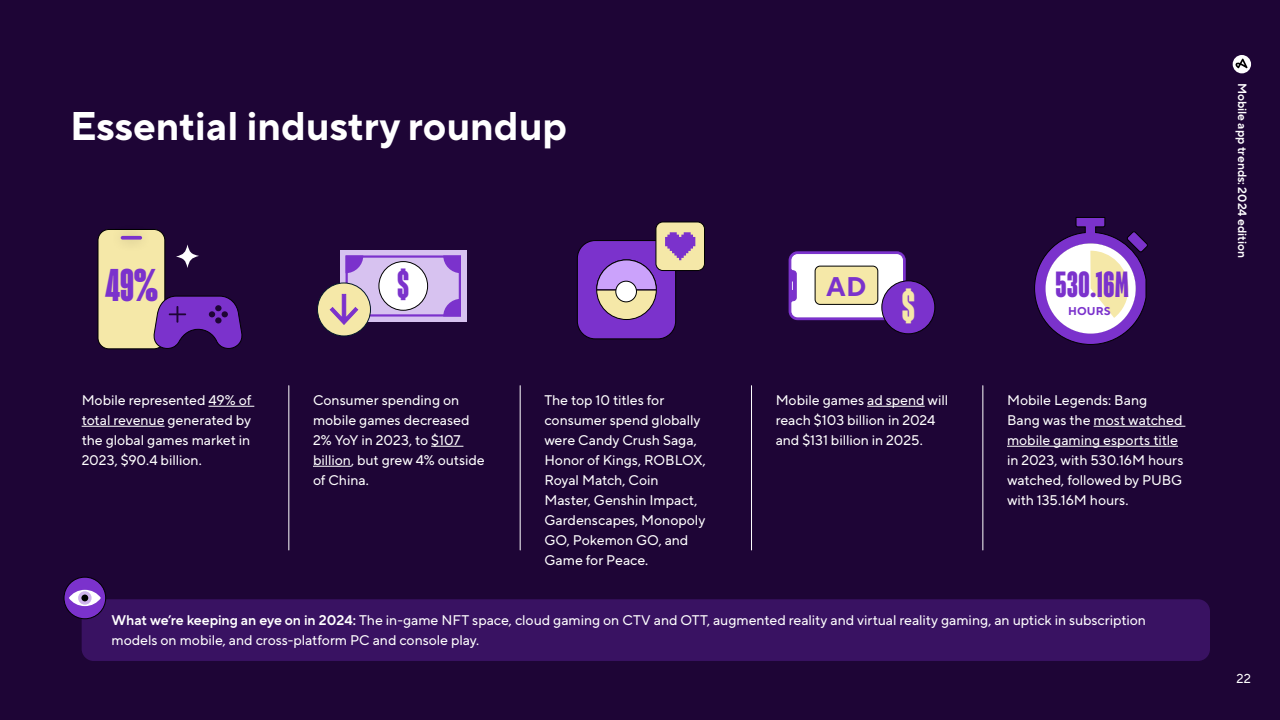
<style>
.page{position:relative;width:1280px;height:720px;background:#1e0536}
.page>*{position:absolute;margin:0;border:0;box-sizing:border-box;transform-origin:0 0}
.t1{font:700 40px "TT Norms Pro Adjust";color:#fff}
.t2{font:700 condensed 39.1px "Placard Next";color:#7b32cc}
.t3{font:700 condensed 36.7px "Placard Next";color:#f5e8a8}
.t4{font:700 condensed 33.3px "Placard Next";color:#7b32cc}
.t5{font:700 condensed 31px "Placard Next";letter-spacing:.025em;color:#7b32cc}
.t6{font:700 27px "TT Norms Pro";color:#7b32cc}
.t7{font:14px/20px "TT Norms Pro Adjust";letter-spacing:-.005em;color:#fff}
.t8{font:13px "TT Norms Pro Adjust";color:#fff}
.t9{font:12px "TT Norms Pro Adjust D Bold";letter-spacing:-.005em;color:#fff}
.t10{font:700 11.3px "TT Norms Pro";color:#7b32cc}
.s1{font-family:"TT Norms Pro Adjust D Bold"}
</style>
<div class="page">
<div style="left:1233px;top:55px;width:18px;height:18px;background:#fff;border-radius:50%"></div>
<svg style="left:1235px;top:59px;width:13px;height:9px"></svg>
<svg style="left:789px;top:251px;width:117px;height:69px;background:#decfed"></svg>
<div style="left:815px;top:266px;width:63px;height:38px;background:#f5e8a8;border-radius:5px"></div>
<div style="left:815px;top:266px;width:63px;height:39px;border:1px solid #000;border-radius:5px"></div>
<div style="left:98px;top:229px;width:67px;height:120px;background:#f5e8a8;border-radius:11px"></div>
<div style="left:98px;top:229px;width:67px;height:120px;border:1px solid #000;border-radius:11px"></div>
<div style="left:110px;top:224px;width:43px;height:28px;background:#000;opacity:.25"></div>
<svg style="left:121px;top:236px;width:21px;height:4px"></svg>
<hr style="left:289px;top:386px;width:1px;height:164px;background:#fff">
<hr style="left:520px;top:386px;width:1px;height:164px;background:#fff">
<hr style="left:751px;top:386px;width:1px;height:164px;background:#fff">
<hr style="left:983px;top:386px;width:1px;height:164px;background:#fff">
<hr style="left:208px;top:406px;width:46px;height:1px;background:#fff">
<hr style="left:82px;top:426px;width:83px;height:1px;background:#fff">
<hr style="left:867px;top:406px;width:58px;height:1px;background:#fff">
<hr style="left:1094px;top:426px;width:91px;height:1px;background:#fff">
<hr style="left:1007px;top:446px;width:171px;height:1px;background:#fff">
<hr style="left:431px;top:446px;width:32px;height:1px;background:#fff">
<hr style="left:313px;top:466px;width:38px;height:1px;background:#fff">
<div style="left:82px;top:599px;width:1128px;height:62px;background:#391262;border-radius:12px"></div>
<div style="left:64px;top:577px;width:42px;height:42px;background:#7b32cc;border-radius:50%"></div>
<div style="left:64px;top:577px;width:42px;height:42px;border:1px solid #000;border-radius:50%"></div>
<svg style="left:69px;top:590px;width:32px;height:16px"></svg>
<svg style="left:78px;top:591px;width:14px;height:14px"></svg>
<div style="left:81px;top:595px;width:7px;height:6px;background:#000;border-radius:50%"></div>
<div style="left:577px;top:241px;width:99px;height:98px;background:#7b32cc;border-radius:18px"></div>
<div style="left:577px;top:240px;width:99px;height:99px;border:1px solid #000;border-radius:18px"></div>
<div style="left:597px;top:260px;width:59px;height:60px;background:#f5e8a8;border-radius:50%"></div>
<svg style="left:596px;top:259px;width:61px;height:32px"></svg>
<hr style="left:596px;top:289px;width:61px;height:1px;background:#1e0536">
<div style="left:616px;top:281px;width:20px;height:21px;background:#fff;border-radius:50%"></div>
<div style="left:615px;top:281px;width:22px;height:21px;border:1px solid #000;border-radius:50%"></div>
<svg style="left:153px;top:295px;width:90px;height:54px"></svg>
<div style="left:340px;top:250px;width:127px;height:72px;background:#d7c2f0"></div>
<div style="left:379px;top:262px;width:49px;height:48px;background:#fff;border-radius:50%"></div>
<div style="left:378px;top:261px;width:50px;height:50px;border:1px solid #000;border-radius:50%"></div>
<div style="left:346px;top:255px;width:115px;height:62px;border:2px solid #7b32cc"></div>
<svg style="left:346px;top:255px;width:17px;height:18px"></svg>
<svg style="left:443px;top:255px;width:18px;height:18px"></svg>
<svg style="left:443px;top:299px;width:18px;height:18px"></svg>
<div style="left:318px;top:283px;width:52px;height:53px;background:#f5e8a8;border-radius:50%"></div>
<div style="left:317px;top:282px;width:54px;height:54px;border:1px solid #04182b;border-radius:50%"></div>
<svg style="left:330px;top:294px;width:29px;height:31px"></svg>
<svg style="left:176px;top:244px;width:23px;height:24px"></svg>
<div style="left:882px;top:281px;width:53px;height:53px;background:#7b32cc;border-radius:50%"></div>
<div style="left:881px;top:280px;width:54px;height:54px;border:1px solid #000;border-radius:50%"></div>
<div style="left:656px;top:222px;width:48px;height:49px;background:#f5e8a8;border-radius:7px"></div>
<div style="left:655px;top:221px;width:50px;height:50px;border:1px solid #000;border-radius:7px"></div>
<svg style="left:665px;top:232px;width:30px;height:28px"></svg>
<svg style="left:1034px;top:217px;width:114px;height:128px"></svg>
<h1 class="t1" style="left:70px;top:96px;width:499px">Essential industry roundup</h1>
<h2 class="t2" style="left:105px;top:262px;width:54px">49%</h2>
<h3 class="t6" style="left:826px;top:266px;width:42px">AD</h3>
<h3 class="t4" style="left:398px;top:265px;width:13px">$</h3>
<h3 class="t3" style="left:902px;top:284px;width:14px">$</h3>
<h3 class="t5" style="left:1056px;top:266px;width:75px">530.16M</h3>
<p class="t10" style="left:1068px;top:303px;width:44px">HOURS</p>
<p class="t7" style="left:82px;top:389px;width:171px;text-align:justify">Mobile represented 49% of total revenue generated by the global games market in 2023, $90.4 billion.</p>
<p class="t7" style="left:544px;top:389px;width:163px">The top 10 titles for consumer spend globally were Candy Crush Saga,<br>Honor of Kings, ROBLOX,<br>Royal Match, Coin<br>Master, Genshin Impact,<br>Gardenscapes, Monopoly<br>GO, Pokemon GO, and<br>Game for Peace.</p>
<p class="t7" style="left:776px;top:389px;width:174px">Mobile games ad spend will reach $103 billion in 2024 and $131 billion in 2025.</p>
<p class="t7" style="left:1007px;top:389px;width:178px">Mobile Legends: Bang<br>Bang was the most watched mobile gaming esports title in 2023, with 530.16M hours watched, followed by PUBG with 135.16M hours.</p>
<p class="t7" style="left:313px;top:389px;width:173px">Consumer spending on mobile games decreased<br>2% YoY in 2023, to $107 billion, but grew 4% outside of China.</p>
<p class="t7" style="left:111px;top:609px;width:1036px"><span class="s1">What we’re keeping an eye on in 2024:</span> The in-game NFT space, cloud gaming on CTV and OTT, augmented reality and virtual reality gaming, an uptick in subscription models on mobile, and cross-platform PC and console play.</p>
<p class="t9" style="left:1251px;top:83px;width:176px;rotate:90deg">Mobile app trends: 2024 edition</p>
<p class="t8" style="left:1237px;top:669px;width:16px">22</p>
</div>
